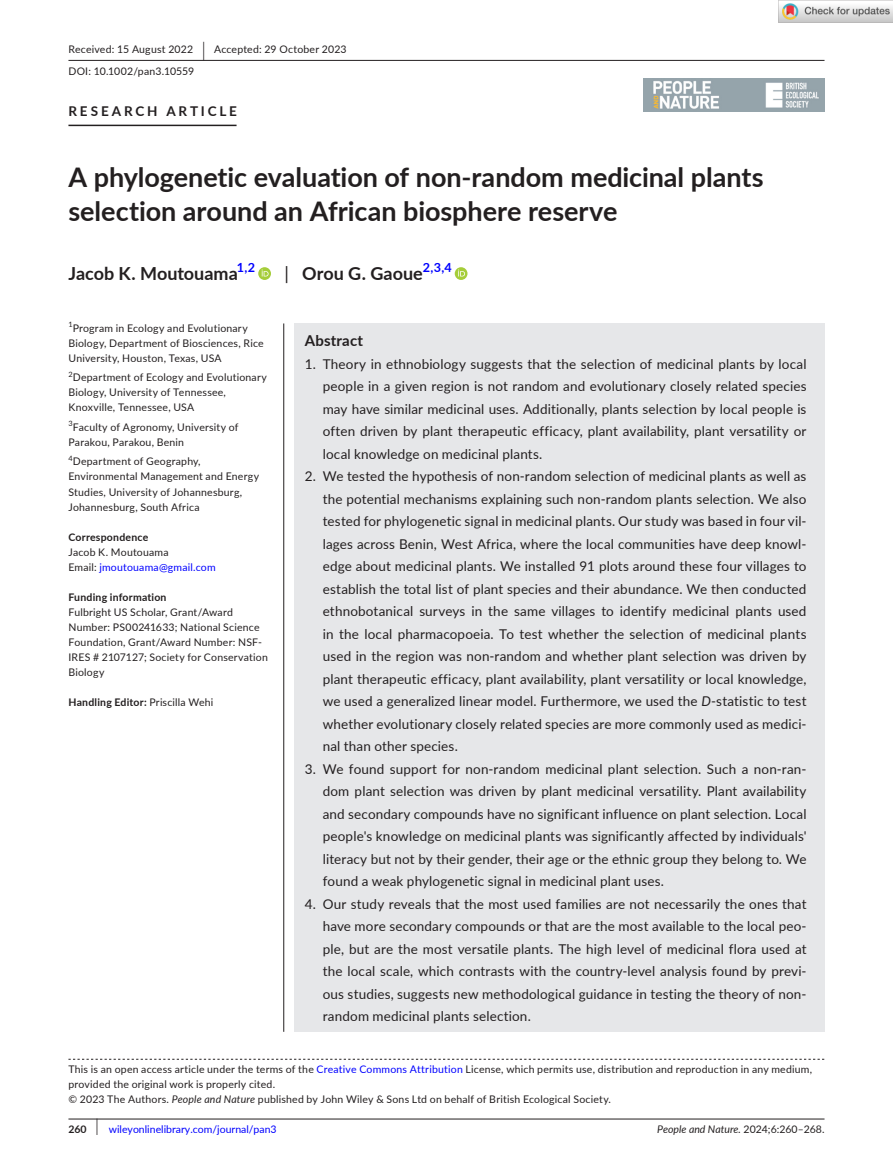
<style>
.page{position:relative;width:893px;height:1174px;background:#fff}
.page>*{position:absolute;margin:0;border:0;box-sizing:border-box;transform-origin:0 0}
.t1{font:700 27px/34.5px "Lato";color:#231f20}
.t2{font:700 18px "Lato";color:#231f20}
.t3{font:700 15px "Lato";letter-spacing:.015em;color:#231f20}
.t4{font:13.5px/22.5px "Lato";letter-spacing:.01em;color:#231f20;text-align:justify}
.t5{font:700 13.5px "Lato";letter-spacing:.21em;color:#231f20}
.t6{font:700 12.6px "Lato";color:#00f}
.t7{font:10.5px/15px "Lato";letter-spacing:.02em;color:#231f20}
.t8{font:700 10.5px "Lato";letter-spacing:.02em;color:#231f20}
.t9{font:10.5px "Lato";color:#00f}
.t10{font:italic 10.5px "Lato";color:#231f20}
.t11{font:7.35px "Lato";color:#231f20}
.s1{font-size:19.65px}
.s2{font-weight:400}
.s3{color:#00f}
.s4{font-style:italic}
.s5{font-weight:700;color:#231f20}
.s6{font-size:17.4px;color:#231f20}
.s7{font-style:normal}
</style>
<div class="page">
<hr style="left:68px;top:1118px;width:756px;height:1px;background:#231f20">
<img style="left:644px;top:79px;width:180px;height:33px">
<hr style="left:68px;top:60px;width:756px;height:1px;background:#231f20">
<hr style="left:68px;top:125px;width:169px;height:1px;background:#231f20">
<svg style="left:258px;top:267px;width:13px;height:13px"></svg>
<svg style="left:262px;top:269px;width:7px;height:7px"></svg>
<svg style="left:455px;top:267px;width:12px;height:13px"></svg>
<svg style="left:458px;top:269px;width:7px;height:7px"></svg>
<svg style="left:68px;top:1058px;width:756px;height:1px"></svg>
<div style="left:294px;top:323px;width:530px;height:708px;background:#e6e7e9"></div>
<hr style="left:283px;top:323px;width:1px;height:708px;background:#231f20">
<img style="left:779px;top:0;width:114px;height:23px">
<p class="t7" style="left:68px;top:38px;width:280px;line-height:21.8px">Received: 15 August 2022 <span class="s1">|</span> Accepted: 29 October 2023<br>DOI: 10.1002/pan3.10559</p>
<p class="t5" style="left:68px;top:101px;width:170px">RESEARCH ARTICLE</p>
<h1 class="t1" style="left:68px;top:159px;width:697px">A phylogenetic evaluation of non-random medicinal plants selection around an African biosphere reserve</h1>
<h2 class="t2" style="left:68px;top:260px;width:171px">Jacob K. Moutouama</h2>
<p class="t6" style="left:237px;top:258px;width:20px">1,2</p>
<h2 class="t2" style="left:284px;top:260px;width:140px"><span class="s2">|</span> Orou G. Gaoue</h2>
<p class="t6" style="left:423px;top:258px;width:30px">2,3,4</p>
<p class="t11" style="left:68px;top:319px;width:6px">1</p>
<p class="t7" style="left:68px;top:320px;width:197px;text-indent:4px">Program in Ecology and Evolutionary<br>Biology, Department of Biosciences, Rice<br>University, Houston, Texas, USA</p>
<p class="t11" style="left:68px;top:369px;width:6px">2</p>
<p class="t7" style="left:68px;top:370px;width:200px;text-indent:4px">Department of Ecology and Evolutionary<br>Biology, University of Tennessee,<br>Knoxville, Tennessee, USA</p>
<p class="t7" style="left:68px;top:419px;width:172px"><sup>3</sup>Faculty of Agronomy, University of<br>Parakou, Parakou, Benin</p>
<p class="t7" style="left:68px;top:454px;width:192px"><sup>4</sup>Department of Geography, Environmental Management and Energy Studies, University of Johannesburg, Johannesburg, South Africa</p>
<p class="t8" style="left:68px;top:529px;width:81px">Correspondence</p>
<p class="t7" style="left:68px;top:544px;width:149px">Jacob K. Moutouama<br>Email: <span class="s3">jmoutouama@gmail.com</span></p>
<p class="t8" style="left:68px;top:589px;width:100px">Funding information</p>
<p class="t7" style="left:68px;top:604px;width:201px">Fulbright US Scholar, Grant/Award<br>Number: PS00241633; National Science<br>Foundation, Grant/Award Number: NSF-<br>IRES # 2107127; Society for Conservation<br>Biology</p>
<p class="t8" style="left:68px;top:694px;width:147px">Handling Editor: <span class="s2">Priscilla Wehi</span></p>
<p class="t3" style="left:305px;top:329px;width:60px">Abstract</p>
<p class="t4" style="left:323px;top:352px;width:485px;text-indent:-18px">1. Theory in ethnobiology suggests that the selection of medicinal plants by local people in a given region is not random and evolutionary closely related species may have similar medicinal uses. Additionally, plants selection by local people is often driven by plant therapeutic efficacy, plant availability, plant versatility or local knowledge on medicinal plants.</p>
<p class="t4" style="left:323px;top:464px;width:485px;text-indent:-18px">2. We tested the hypothesis of non-random selection of medicinal plants as well as the potential mechanisms explaining such non-random plants selection. We also tested for phylogenetic signal in medicinal plants. Our study was based in four vil&shy;lages across Benin, West Africa, where the local communities have deep knowl&shy;edge about medicinal plants. We installed 91 plots around these four villages to establish the total list of plant species and their abundance. We then conducted ethnobotanical surveys in the same villages to identify medicinal plants used in the local pharmacopoeia. To test whether the selection of medicinal plants used in the region was non-random and whether plant selection was driven by plant therapeutic efficacy, plant availability, plant versatility or local knowledge, we used a generalized linear model. Furthermore, we used the <span class="s4">D</span>-statistic to test whether evolutionary closely related species are more commonly used as medici&shy;nal than other species.</p>
<p class="t4" style="left:323px;top:757px;width:485px;text-indent:-18px">3. We found support for non-random medicinal plant selection. Such a non-ran&shy;dom plant selection was driven by plant medicinal versatility. Plant availability and secondary compounds have no significant influence on plant selection. Local people's knowledge on medicinal plants was significantly affected by individuals' literacy but not by their gender, their age or the ethnic group they belong to. We found a weak phylogenetic signal in medicinal plant uses.</p>
<p class="t4" style="left:323px;top:892px;width:485px;text-indent:-18px">4. Our study reveals that the most used families are not necessarily the ones that have more secondary compounds or that are the most available to the local peo&shy;ple, but are the most versatile plants. The high level of medicinal flora used at the local scale, which contrasts with the country-level analysis found by previ&shy;ous studies, suggests new methodological guidance in testing the theory of non&shy;random medicinal plants selection.</p>
<p class="t7" style="left:68px;top:1061px;width:745px">This is an open access article under the terms of the <span class="s3">Creative Commons Attribution</span> License, which permits use, distribution and reproduction in any medium, provided the original work is properly cited.<br>© 2023 The Authors. <span class="s4">People and Nature</span> published by John Wiley &amp; Sons Ltd on behalf of British Ecological Society.</p>
<p class="t9" style="left:68px;top:1121px;width:210px"><span class="s5">260</span> <span class="s6">|</span> wileyonlinelibrary.com/journal/pan3</p>
<p class="t10" style="left:657px;top:1121px;width:169px">People and Nature. <span class="s7">2024;6:260–268.</span></p>
</div>
